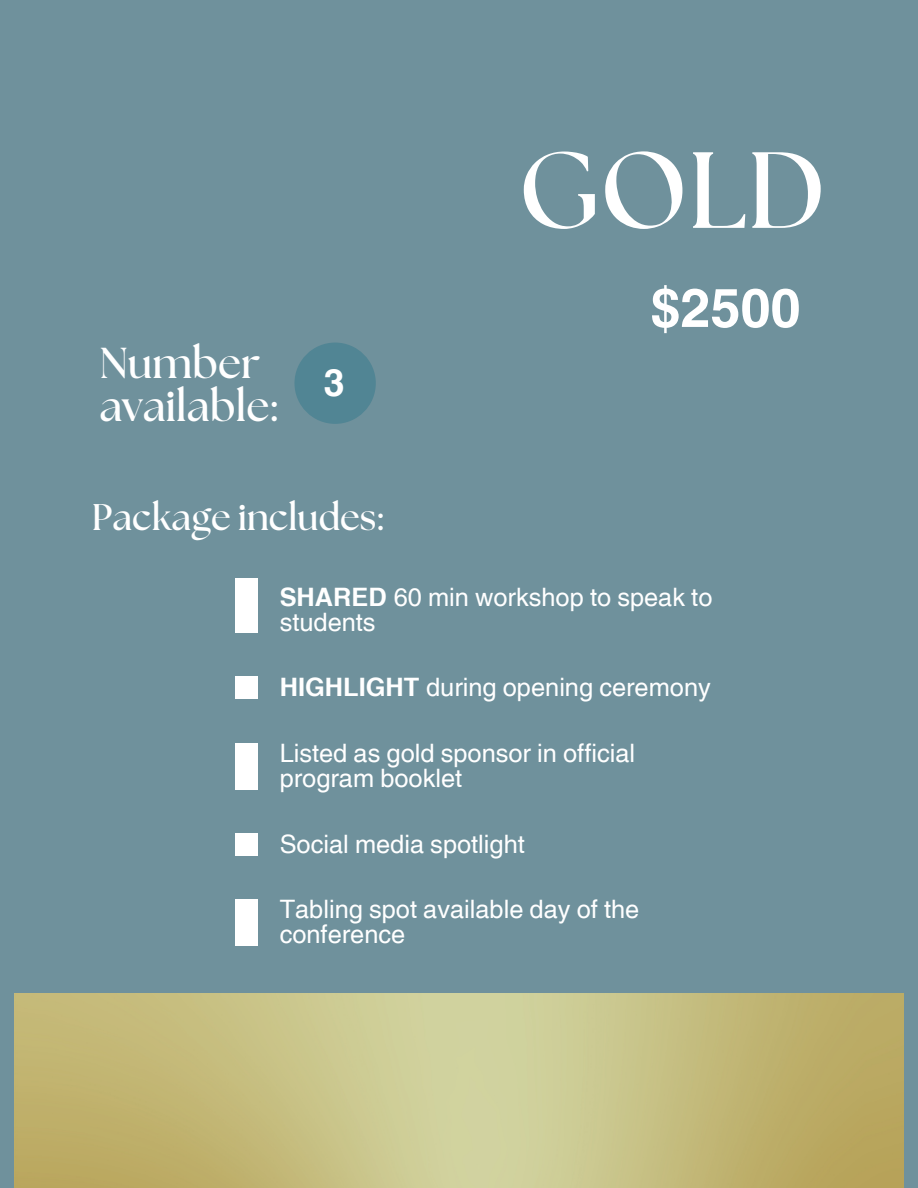
<style>
.page{position:relative;width:918px;height:1188px;background:#6f919c}
.page>*{position:absolute;margin:0;border:0;box-sizing:border-box;transform-origin:0 0}
.t1{font:700 108px "The Seasons";color:#fff}
.t2{font:700 54px "Helvetica LT Thai";color:#fff}
.t3{font:700 43.2px/42.3px "The Seasons";color:#fff}
.t4{font:700 37.5px "Helvetica LT Thai";color:#fff}
.t5{font:700 37.05px "The Seasons";color:#fff}
.t6{font:25.35px/24.8px "Helvetica LT Thai";color:#fff}
.s1{font-weight:700}
</style>
<div class="page">
<div style="left:235px;top:579px;width:22px;height:54px;background:#fff"></div>
<div style="left:294px;top:343px;width:82px;height:81px;background:#518594;border-radius:50%"></div>
<div style="left:235px;top:677px;width:22px;height:22px;background:#fff"></div>
<div style="left:235px;top:743px;width:22px;height:46px;background:#fff"></div>
<div style="left:235px;top:833px;width:22px;height:22px;background:#fff"></div>
<div style="left:235px;top:899px;width:22px;height:47px;background:#fff"></div>
<img style="left:14px;top:993px;width:889px;height:195px">
<p class="t1" style="left:518px;top:141px;width:310px">GOLD</p>
<p class="t3" style="left:99px;top:344px;width:179px">Number available:</p>
<p class="t4" style="left:324px;top:361px;width:22px">3</p>
<p class="t5" style="left:92px;top:500px;width:293px">Package includes:</p>
<p class="t2" style="left:650px;top:277px;width:152px">$2500</p>
<p class="t6" style="left:280px;top:585px;width:434px"><span class="s1">SHARED</span> 60 min workshop to speak to students</p>
<p class="t6" style="left:280px;top:675px;width:433px"><span class="s1">HIGHLIGHT</span> during opening ceremony</p>
<p class="t6" style="left:280px;top:741px;width:357px">Listed as gold sponsor in official program booklet</p>
<p class="t6" style="left:280px;top:832px;width:247px">Social media spotlight</p>
<p class="t6" style="left:280px;top:897px;width:361px">Tabling spot available day of the conference</p>
</div>
